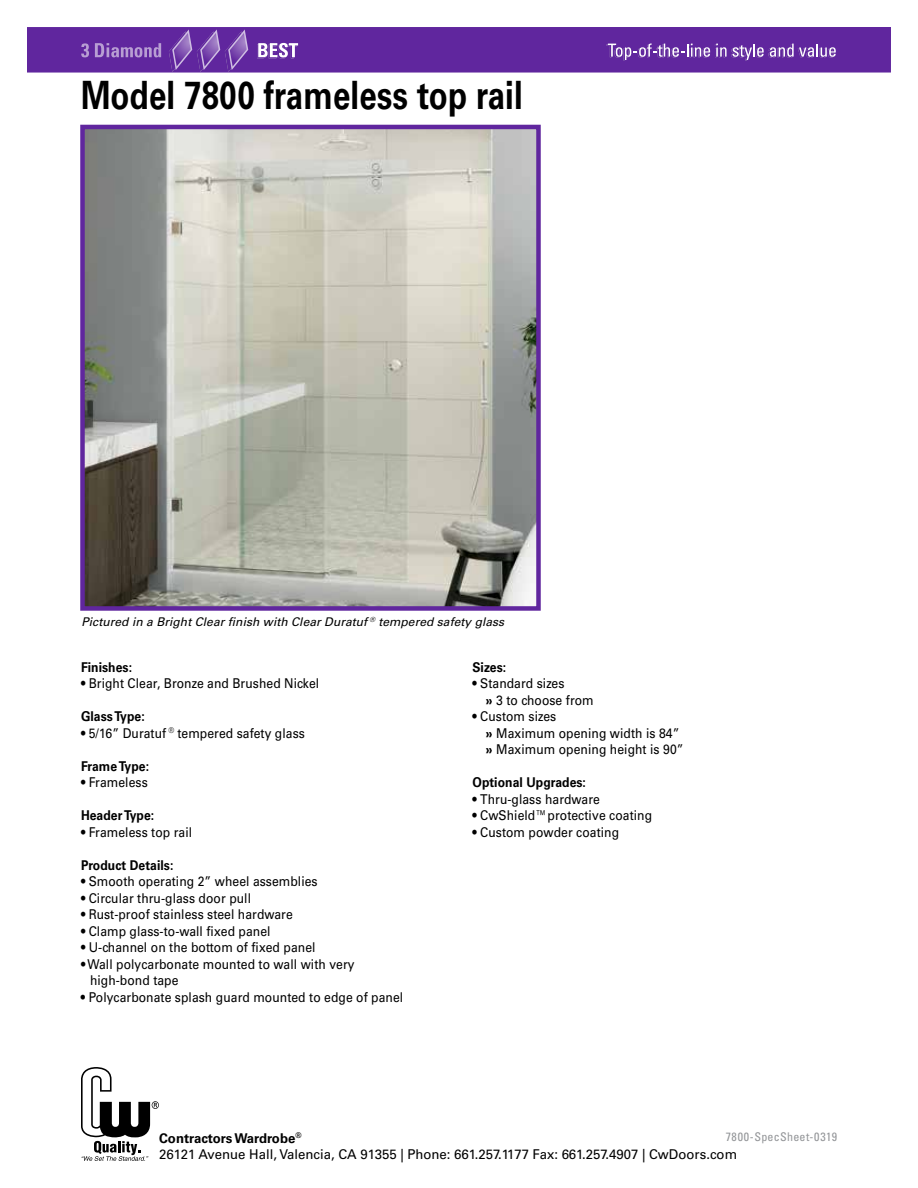
<style>
.page{position:relative;width:918px;height:1188px;background:#fff}
.page>*{position:absolute;margin:0;border:0;box-sizing:border-box;transform-origin:0 0}
.t1{font:700 39px "Univers";letter-spacing:.005em;color:#000;scale:.8 1}
.t2{font:13.5px/16.5px "Univers";letter-spacing:.005em;color:#000;scale:.9 1}
.t3{font:13.5px/16.5px "Univers";letter-spacing:.005em;color:#000}
.t4{font:700 13.5px "Univers";letter-spacing:.005em;color:#000;scale:.9 1}
.t5{font:italic 12px "Univers";letter-spacing:.005em;color:#000}
.t6{font:condensed 12px "Univers";letter-spacing:.025em;color:#939598}
.s1{font-weight:700}
</style>
<div class="page">
<svg style="left:81px;top:1067px;width:78px;height:94px"></svg>
<div style="left:27px;top:27px;width:864px;height:46px;background:#60269e"></div>
<svg style="left:169px;top:29px;width:79px;height:43px"></svg>
<svg style="left:81px;top:43px;width:8px;height:14px"></svg>
<svg style="left:95px;top:43px;width:66px;height:14px"></svg>
<svg style="left:607px;top:44px;width:229px;height:17px"></svg>
<svg style="left:257px;top:43px;width:41px;height:16px"></svg>
<img style="left:85px;top:130px;width:451px;height:476px">
<div style="left:80px;top:125px;width:461px;height:486px;border:4px solid #60269e"></div>
<h1 class="t1" style="left:81px;top:72px;width:554px">Model 7800 frameless top rail</h1>
<p class="t5" style="left:82px;top:614px;width:424px">Pictured in a Bright Clear finish with Clear Duratuf <sup>®</sup> tempered safety glass</p>
<p class="t4" style="left:81px;top:659px;width:58px">Finishes:</p>
<p class="t2" style="left:81px;top:675px;width:266px"><span class="s1">•</span> Bright Clear, Bronze and Brushed Nickel</p>
<p class="t4" style="left:81px;top:709px;width:72px">Glass Type:</p>
<p class="t2" style="left:81px;top:725px;width:250px"><span class="s1">•</span> 5/16” Duratuf <sup>®</sup> tempered safety glass</p>
<p class="t4" style="left:81px;top:758px;width:77px">Frame Type:</p>
<p class="t2" style="left:81px;top:774px;width:76px"><span class="s1">•</span> Frameless</p>
<p class="t4" style="left:81px;top:808px;width:83px">Header Type:</p>
<p class="t2" style="left:81px;top:824px;width:125px"><span class="s1">•</span> Frameless top rail</p>
<p class="t4" style="left:81px;top:857px;width:104px">Product Details:</p>
<p class="t2" style="left:81px;top:873px;width:265px"><span class="s1">•</span> Smooth operating 2” wheel assemblies</p>
<p class="t2" style="left:81px;top:890px;width:191px"><span class="s1">•</span> Circular thru-glass door pull</p>
<p class="t2" style="left:81px;top:906px;width:237px"><span class="s1">•</span> Rust-proof stainless steel hardware</p>
<p class="t2" style="left:81px;top:923px;width:212px"><span class="s1">•</span> Clamp glass-to-wall fixed panel</p>
<p class="t2" style="left:81px;top:939px;width:262px"><span class="s1">•</span> U-channel on the bottom of fixed panel</p>
<p class="t2" style="left:90px;top:956px;width:295px;text-indent:-9px"><span class="s1">•</span> Wall polycarbonate mounted to wall with very high-bond tape</p>
<p class="t2" style="left:81px;top:989px;width:360px"><span class="s1">•</span> Polycarbonate splash guard mounted to edge of panel</p>
<p class="t4" style="left:472px;top:659px;width:39px">Sizes:</p>
<p class="t2" style="left:486px;top:675px;width:121px;text-indent:-13px"><span class="s1">•</span> Standard sizes<br><span class="s1">»</span> 3 to choose from</p>
<p class="t2" style="left:486px;top:708px;width:221px;text-indent:-13px"><span class="s1">•</span> Custom sizes<br><span class="s1">»</span> Maximum opening width is 84” <span class="s1">»</span> Maximum opening height is 90”</p>
<p class="t4" style="left:472px;top:775px;width:128px">Optional Upgrades:</p>
<p class="t2" style="left:472px;top:791px;width:143px"><span class="s1">•</span> Thru-glass hardware</p>
<p class="t2" style="left:472px;top:807px;width:201px"><span class="s1">•</span> CwShield™protective coating</p>
<p class="t2" style="left:472px;top:824px;width:164px"><span class="s1">•</span> Custom powder coating</p>
<p class="t6" style="left:726px;top:1130px;width:113px">7800-SpecSheet-0319</p>
<p class="t3" style="left:159px;top:1130px;width:579px"><span class="s1">Contractors Wardrobe</span><sup>®<br></sup>26121 Avenue Hall, Valencia, CA 91355 | Phone: 661.257.1177 Fax: 661.257.4907 | CwDoors.com</p>
</div>
